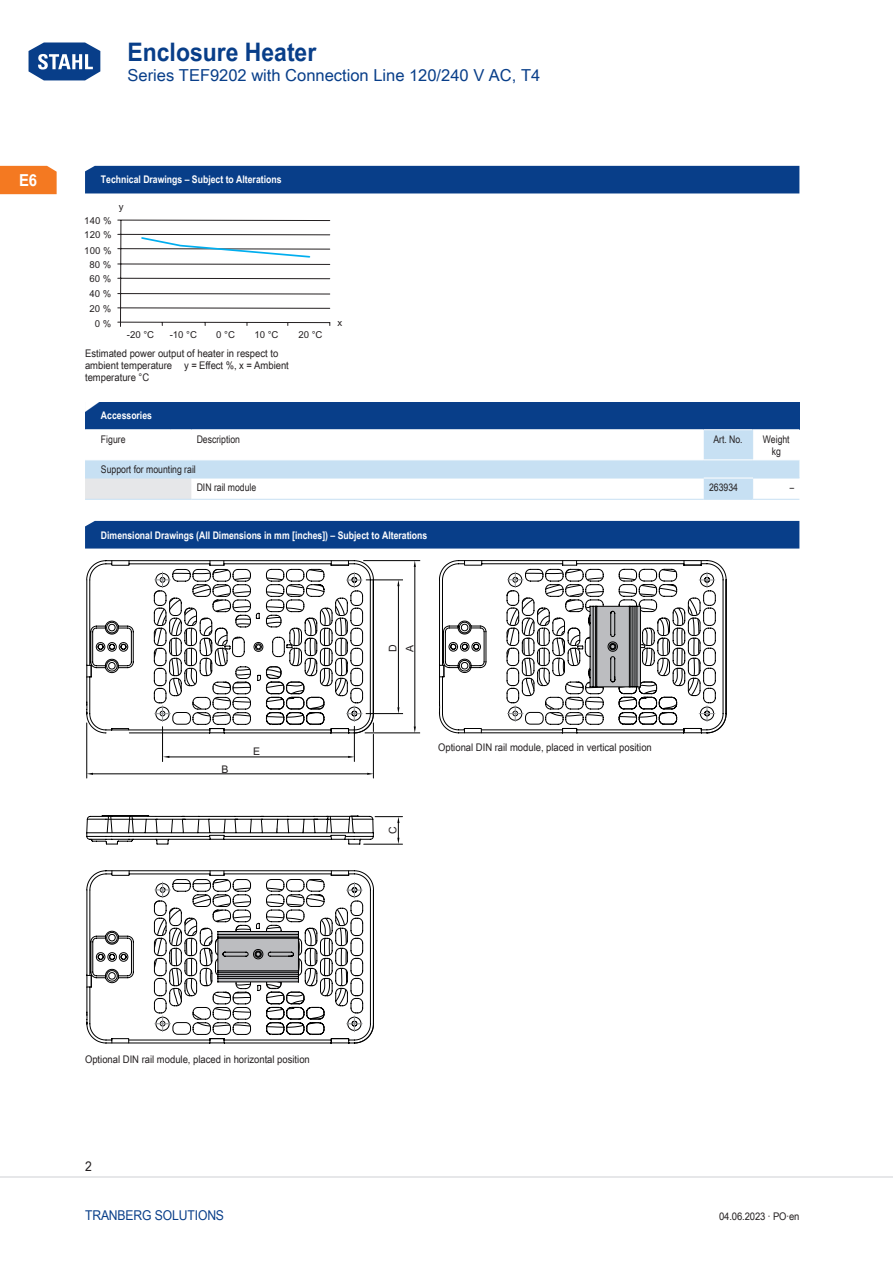
<style>
.page{position:relative;width:893px;height:1263px;background:#fff}
.page>*{position:absolute;margin:0;border:0;box-sizing:border-box;transform-origin:0 0}
.t1{font:700 25.5px "Arial Unicode MS";color:#083e89;scale:.9 1}
.TabHeader1stColumn{font:700 24px "Arial Unicode MS";color:#fff;scale:1.45 1}
.t2{font:16.5px "Arial Unicode MS";color:#083e89}
.t3{font:700 16.5px "Arial Unicode MS";color:#fff;scale:.9 1}
.t4{font:13.5px "Arial Unicode MS";letter-spacing:-.01em;color:#083e89;scale:.9 1}
.t5{font:13.5px "Arial Unicode MS";color:#231f20;scale:.9 1}
.TabBody1stColumnTitl{font:10.5px/12px "Arial Unicode MS";color:#231f20;scale:.9 1}
.TabHeader1stColumn-2{font:700 10.5px "Arial Unicode MS";color:#fff;scale:.83 1}
.TabBodyLeft{font:10.5px "Arial Unicode MS";color:#231f20;scale:.83 1}
.TabBody1stColumnTitl-2{font:10.5px "Arial Unicode MS";color:#231f20;scale:.83 1}
.TabBodyCenter{font:10.5px/12px "Arial Unicode MS";color:#231f20;text-align:center;scale:.83 1}
.TabBody1stColumn{font:10.5px "Arial Unicode MS";color:#231f20;scale:.83 1}
.TabBodyLeftWhiteRule{font:10.5px "Arial Unicode MS";color:#231f20;scale:.83 1}
.TabBody1stColumnTitl-3{font:10.5px/17px "Arial Unicode MS";color:#231f20}
.TabBodyRight{font:10.5px "Arial Unicode MS";color:#231f20;scale:.83 1}
.t6{font:9.6px/14.2px "Arial Unicode MS";color:#231f20}
.s1{font-weight:400;font-size:31.65px;color:#fff}
</style>
<div class="page">
<svg style="left:28px;top:42px;width:73px;height:39px"></svg>
<hr style="left:0;top:1176px;width:893px;height:2px;background:#e6e7e9">
<div style="left:0;top:166px;width:57px;height:28px;background:#f47921"></div>
<div style="left:85px;top:166px;width:714px;height:27px;background:#083e89"></div>
<div style="left:85px;top:402px;width:714px;height:28px;background:#083e89"></div>
<svg style="left:85px;top:430px;width:714px;height:69px"></svg>
<hr style="left:85px;top:429px;width:85px;height:1px;background:#fff">
<svg style="left:170px;top:429px;width:21px;height:1px"></svg>
<hr style="left:191px;top:429px;width:513px;height:1px;background:#fff">
<hr style="left:704px;top:429px;width:49px;height:1px;background:#fff">
<hr style="left:753px;top:429px;width:46px;height:1px;background:#fff">
<svg style="left:752px;top:430px;width:1px;height:29px"></svg>
<hr style="left:85px;top:459px;width:85px;height:1px;background:#fff">
<svg style="left:170px;top:459px;width:21px;height:1px"></svg>
<hr style="left:191px;top:459px;width:513px;height:1px;background:#fff">
<hr style="left:704px;top:459px;width:49px;height:1px;background:#fff">
<hr style="left:753px;top:459px;width:46px;height:1px;background:#fff">
<svg style="left:85px;top:478px;width:106px;height:22px;background:#e3e6e9"></svg>
<hr style="left:191px;top:478px;width:513px;height:1px;background:#c7e0f3">
<hr style="left:191px;top:499px;width:513px;height:1px;background:#c7e0f3">
<hr style="left:704px;top:499px;width:49px;height:1px;background:#c7e0f3">
<hr style="left:753px;top:478px;width:46px;height:1px;background:#c7e0f3">
<hr style="left:753px;top:499px;width:46px;height:1px;background:#c7e0f3">
<svg style="left:752px;top:479px;width:1px;height:20px"></svg>
<hr style="left:704px;top:478px;width:49px;height:1px;background:#fff">
<svg style="left:117px;top:220px;width:213px;height:107px"></svg>
<svg style="left:86px;top:870px;width:288px;height:173px"></svg>
<svg style="left:347px;top:882px;width:15px;height:16px"></svg>
<svg style="left:155px;top:882px;width:15px;height:16px"></svg>
<svg style="left:155px;top:906px;width:207px;height:129px"></svg>
<svg style="left:439px;top:560px;width:288px;height:173px"></svg>
<svg style="left:699px;top:572px;width:16px;height:16px"></svg>
<svg style="left:507px;top:572px;width:16px;height:16px"></svg>
<svg style="left:507px;top:596px;width:208px;height:129px"></svg>
<hr style="left:366px;top:580px;width:36px;height:1px;background:#000">
<hr style="left:366px;top:713px;width:37px;height:1px;background:#000">
<hr style="left:398px;top:586px;width:1px;height:121px;background:#000">
<hr style="left:364px;top:560px;width:56px;height:1px;background:#000">
<hr style="left:365px;top:733px;width:55px;height:1px;background:#000">
<hr style="left:415px;top:567px;width:1px;height:159px;background:#000">
<svg style="left:86px;top:560px;width:288px;height:36px"></svg>
<svg style="left:346px;top:572px;width:16px;height:16px"></svg>
<svg style="left:155px;top:572px;width:15px;height:16px"></svg>
<svg style="left:414px;top:560px;width:2px;height:7px"></svg>
<svg style="left:414px;top:726px;width:2px;height:7px"></svg>
<svg style="left:86px;top:596px;width:316px;height:249px"></svg>
<div style="left:85px;top:521px;width:714px;height:27px;background:#083e89"></div>
<h1 class="t1" style="left:26px;top:33px;width:324px"><span class="s1">Home</span> Enclosure Heater</h1>
<h3 class="t2" style="left:128px;top:63px;width:414px">Series TEF9202 with Connection Line 120/240 V AC, T4</h3>
<h3 class="t3" style="left:19px;top:168px;width:22px">E6</h3>
<p class="TabHeader1stColumn-2" style="left:101px;top:172px;width:219px">Technical Drawings – Subject to Alterations</p>
<p class="t6" style="left:84px;top:214px;width:29px">140 %<br>120 %</p>
<p class="t6" style="left:84px;top:244px;width:29px;text-align:center">100 %<br>80 %<br>60 %</p>
<p class="t6" style="left:90px;top:288px;width:23px">40 %<br>20 %</p>
<p class="t6" style="left:95px;top:317px;width:18px">0 %</p>
<p class="t6" style="left:119px;top:200px;width:6px">y</p>
<p class="t6" style="left:127px;top:328px;width:29px">-20 °C</p>
<p class="t6" style="left:170px;top:328px;width:29px">-10 °C</p>
<p class="t6" style="left:216px;top:328px;width:20px">0 °C</p>
<p class="t6" style="left:254px;top:328px;width:26px">10 °C</p>
<p class="t6" style="left:298px;top:328px;width:26px">20 °C</p>
<p class="TabBody1stColumnTitl" style="left:85px;top:347px;width:228px">Estimated power output of heater in respect to ambient temperature y = Effect %, x = Ambient temperature °C</p>
<p class="t6" style="left:338px;top:316px;width:6px">x</p>
<p class="TabHeader1stColumn" style="left:82px;top:390px;width:16px">◤</p>
<p class="TabHeader1stColumn-2" style="left:101px;top:408px;width:63px">Accessories</p>
<p class="TabBody1stColumn" style="left:101px;top:431px;width:31px">Figure</p>
<p class="TabBodyLeft" style="left:197px;top:431px;width:54px">Description</p>
<p class="TabBodyCenter" style="left:713px;top:433px;width:37px">Art. No.</p>
<p class="TabBodyCenter" style="left:763px;top:433px;width:34px">Weight kg</p>
<p class="TabBody1stColumnTitl-2" style="left:101px;top:461px;width:116px">Support for mounting rail</p>
<p class="TabBodyLeft" style="left:197px;top:479px;width:73px">DI N rail module</p>
<p class="TabBodyLeftWhiteRule" style="left:709px;top:479px;width:36px">263934</p>
<p class="TabBodyRight" style="left:790px;top:479px;width:7px">–</p>
<p class="TabHeader1stColumn-2" style="left:101px;top:527px;width:395px">Dimensional Drawings (All Dimensions in mm [inches]) – Subject to Alterations</p>
<p class="TabBody1stColumnTitl-3" style="left:221px;top:761px;width:9px">B</p>
<p class="TabBody1stColumnTitl-3" style="left:253px;top:744px;width:9px">E</p>
<p class="TabBody1stColumnTitl-3" style="left:385px;top:652px;width:9px;rotate:-90deg">D<br>A</p>
<p class="TabBody1stColumnTitl-3" style="left:385px;top:834px;width:9px;rotate:-90deg">C</p>
<p class="TabBody1stColumnTitl" style="left:438px;top:741px;width:239px">Optional DI N rail module, placed in vertical position</p>
<p class="TabBody1stColumnTitl" style="left:85px;top:1053px;width:251px">Optional DI N rail module, placed in horizontal position</p>
<p class="t5" style="left:85px;top:1157px;width:9px">2</p>
<p class="t4" style="left:85px;top:1205px;width:136px">TRANBERG Solutions</p>
<p class="TabBody1stColumnTitl" style="left:719px;top:1210px;width:91px">04.06.2023 · PO·en</p>
</div>
